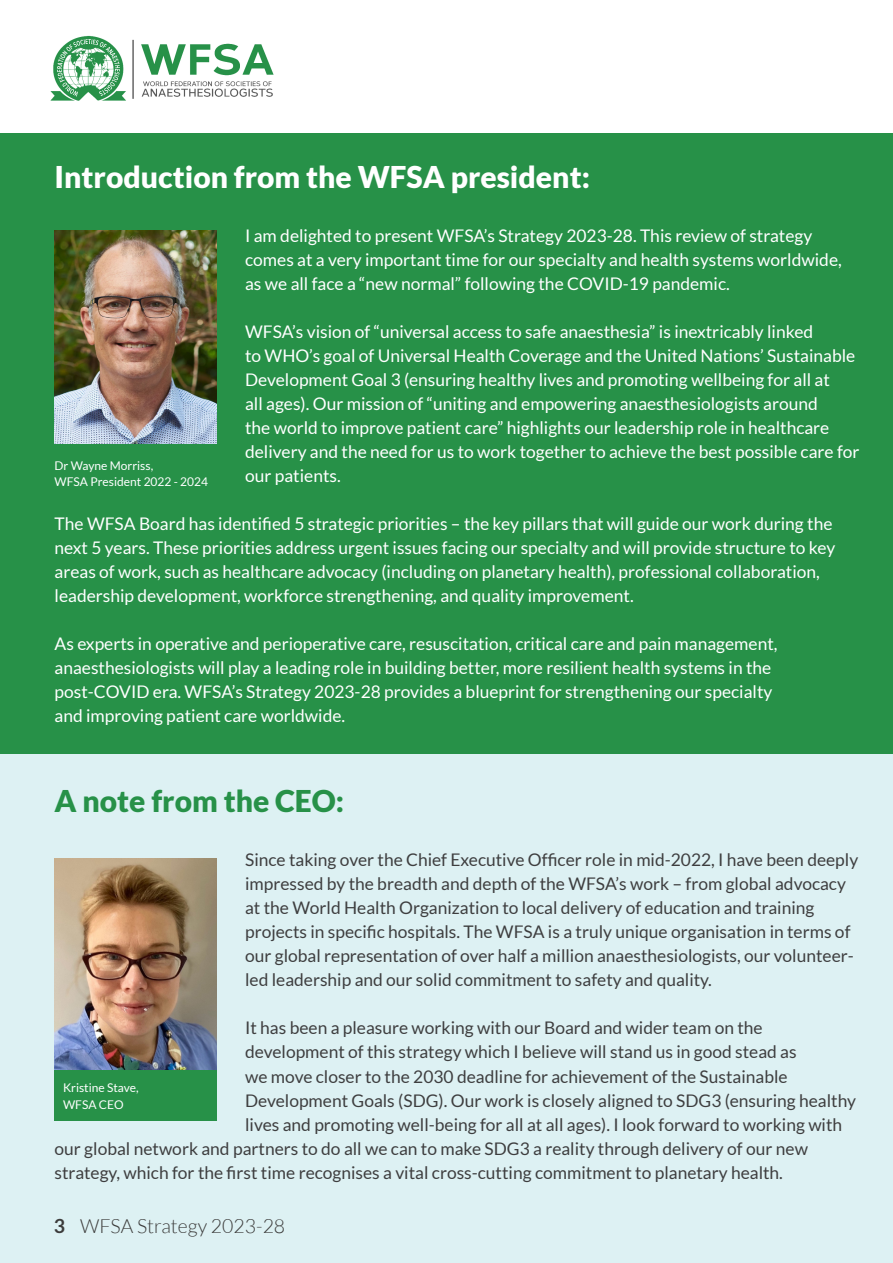
<style>
.page{position:relative;width:893px;height:1263px;background:#fff}
.page>*{position:absolute;margin:0;border:0;box-sizing:border-box;transform-origin:0 0}
.t1{font:900 30px "Lato";color:#fff}
.t2{font:900 30px "Lato";color:#279148}
.t3{font:300 19.5px "Lato";color:#3c3c3b}
.t4{font:17.4px/24px "Lato";color:#fff}
.t5{font:17.4px/24px "Lato";color:#3e3e3f}
.t6{font:12px/16.5px "Lato";color:#fff}
.s1{font-weight:700}
</style>
<div class="page">
<img style="left:50px;top:35px;width:224px;height:66px">
<div style="left:0;top:729px;width:893px;height:534px;background:#ddf1f3"></div>
<div style="left:0;top:133px;width:893px;height:621px;background:#279148"></div>
<div style="left:55px;top:879px;width:162px;height:242px;background:#279148"></div>
<img style="left:55px;top:231px;width:162px;height:213px">
<img style="left:55px;top:859px;width:162px;height:210px">
<p class="t1" style="left:55px;top:160px;width:537px">Introduction from the WFSA president:</p>
<p class="t4" style="left:245px;top:224px;width:598px">I am delighted to present WFSA’s Strategy 2023-28. This review of strategy comes at a very important time for our specialty and health systems worldwide, as we all face a “new normal” following the COVID-19 pandemic.</p>
<p class="t4" style="left:245px;top:320px;width:616px">WFSA’s vision of “universal access to safe anaesthesia” is inextricably linked<br>to WHO’s goal of Universal Health Coverage and the United Nations’ Sustainable Development Goal 3 (ensuring healthy lives and promoting wellbeing for all at<br>all ages). Our mission of “uniting and empowering anaesthesiologists around<br>the world to improve patient care” highlights our leadership role in healthcare delivery and the need for us to work together to achieve the best possible care for our patients.</p>
<p class="t4" style="left:55px;top:512px;width:782px">The WFSA Board has identified 5 strategic priorities – the key pillars that will guide our work during the next 5 years. These priorities address urgent issues facing our specialty and will provide structure to key areas of work, such as healthcare advocacy (including on planetary health), professional collaboration, leadership development, workforce strengthening, and quality improvement.</p>
<p class="t4" style="left:55px;top:632px;width:724px">As experts in operative and perioperative care, resuscitation, critical care and pain management, anaesthesiologists will play a leading role in building better, more resilient health systems in the post-COVID era. WFSA’s Strategy 2023-28 provides a blueprint for strengthening our specialty and improving patient care worldwide.</p>
<p class="t6" style="left:55px;top:457px;width:100px">Dr Wayne Morriss,</p>
<p class="t6" style="left:55px;top:474px;width:155px">WFSA President 2022 - 2024</p>
<p class="t2" style="left:55px;top:784px;width:291px">A note from the CEO:</p>
<p class="t5" style="left:245px;top:848px;width:615px">Since taking over the Chief Executive Officer role in mid-2022, I have been deeply impressed by the breadth and depth of the WFSA’s work – from global advocacy at the World Health Organization to local delivery of education and training projects in specific hospitals. The WFSA is a truly unique organisation in terms of our global representation of over half a million anaesthesiologists, our volunteer&shy;led leadership and our solid commitment to safety and quality.</p>
<p class="t5" style="left:245px;top:1016px;width:519px">It has been a pleasure working with our Board and wider team on the</p>
<p class="t5" style="left:245px;top:1040px;width:553px">development of this strategy which I believe will stand us in good stead as</p>
<p class="t5" style="left:245px;top:1064px;width:544px">we move closer to the 2030 deadline for achievement of the Sustainable</p>
<p class="t5" style="left:245px;top:1088px;width:612px">Development Goals (SDG). Our work is closely aligned to SDG3 (ensuring healthy</p>
<p class="t5" style="left:245px;top:1112px;width:599px">lives and promoting well-being for all at all ages). I look forward to working with</p>
<p class="t5" style="left:55px;top:1136px;width:755px">our global network and partners to do all we can to make SDG3 a reality through delivery of our new</p>
<p class="t5" style="left:55px;top:1160px;width:730px">strategy, which for the first time recognises a vital cross-cutting commitment to planetary health.</p>
<p class="t6" style="left:63px;top:1079px;width:77px">Kristine Stave,<br>WFSA CEO</p>
<p class="t3" style="left:54px;top:1215px;width:233px"><span class="s1">3</span> WFSA Strategy 2023-28</p>
</div>
